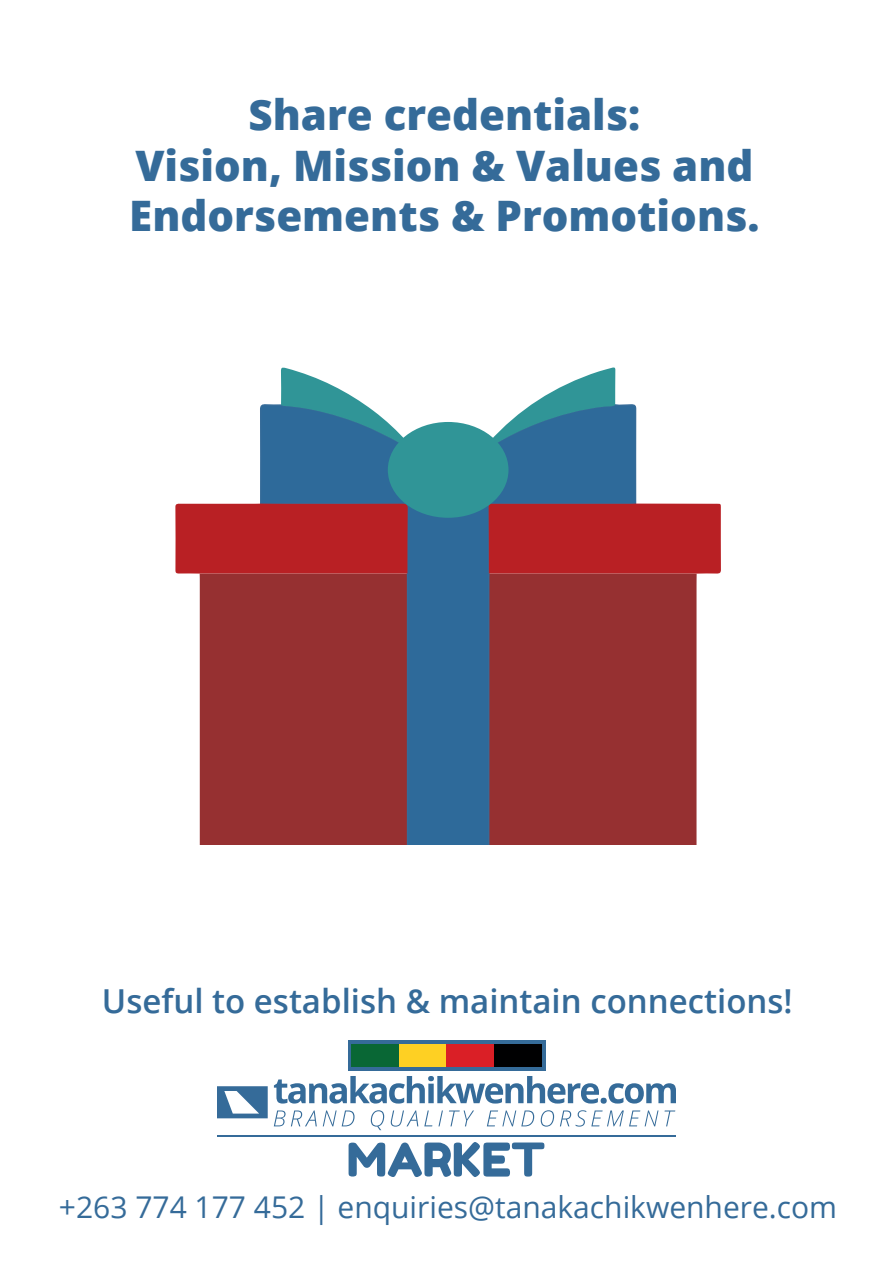
<style>
.page{position:relative;width:893px;height:1263px;background:#fff}
.page>*{position:absolute;margin:0;border:0;box-sizing:border-box;transform-origin:0 0}
.t1{font:800 42px/50.4px "Open Sans";color:#356b99;text-align:center}
.t2{font:600 33px "Open Sans";color:#356b99}
.t3{font:30px "Open Sans";color:#356b99}
</style>
<div class="page">
<div style="left:200px;top:574px;width:59px;height:271px;background:#963031"></div>
<div style="left:637px;top:574px;width:60px;height:271px;background:#963031"></div>
<svg style="left:259px;top:368px;width:378px;height:477px;background:#7a4351"></svg>
<div style="left:175px;top:504px;width:233px;height:70px;background:#b92024"></div>
<div style="left:489px;top:503px;width:232px;height:71px;background:#b92024"></div>
<svg style="left:281px;top:367px;width:334px;height:137px;fill:#306a9a"></svg>
<div style="left:388px;top:422px;width:120px;height:96px;background:#309597;border-radius:50%"></div>
<hr style="left:217px;top:1135px;width:459px;height:2px;background:#356b99">
<svg style="left:349px;top:1142px;width:195px;height:35px"></svg>
<svg style="left:274px;top:1076px;width:402px;height:28px"></svg>
<svg style="left:274px;top:1110px;width:43px;height:16px"></svg>
<svg style="left:323px;top:1110px;width:32px;height:16px"></svg>
<svg style="left:371px;top:1110px;width:13px;height:20px"></svg>
<svg style="left:391px;top:1110px;width:27px;height:16px"></svg>
<svg style="left:424px;top:1110px;width:8px;height:16px"></svg>
<svg style="left:438px;top:1110px;width:5px;height:16px"></svg>
<svg style="left:449px;top:1110px;width:25px;height:16px"></svg>
<svg style="left:487px;top:1110px;width:47px;height:16px"></svg>
<svg style="left:541px;top:1110px;width:13px;height:16px"></svg>
<svg style="left:560px;top:1110px;width:98px;height:16px"></svg>
<svg style="left:664px;top:1110px;width:11px;height:16px"></svg>
<svg style="left:217px;top:1086px;width:51px;height:32px"></svg>
<svg style="left:348px;top:1040px;width:197px;height:30px;background:#3c688b"></svg>
<div style="left:351px;top:1044px;width:48px;height:22px;background:#096735"></div>
<div style="left:399px;top:1044px;width:47px;height:22px;background:#fed023"></div>
<div style="left:446px;top:1044px;width:48px;height:22px;background:#da1f26"></div>
<div style="left:494px;top:1044px;width:48px;height:22px;background:#000001"></div>
<p class="t1" style="left:129px;top:88px;width:632px">Share credentials:<br>Vision, Mission &amp; Values and<br>Endorsements &amp; Promotions.</p>
<p class="t2" style="left:102px;top:978px;width:692px">Useful to establish &amp; maintain connections!</p>
<p class="t3" style="left:59px;top:1186px;width:780px">+263 774 177 452 | enquiries@tanakachikwenhere.com</p>
</div>
